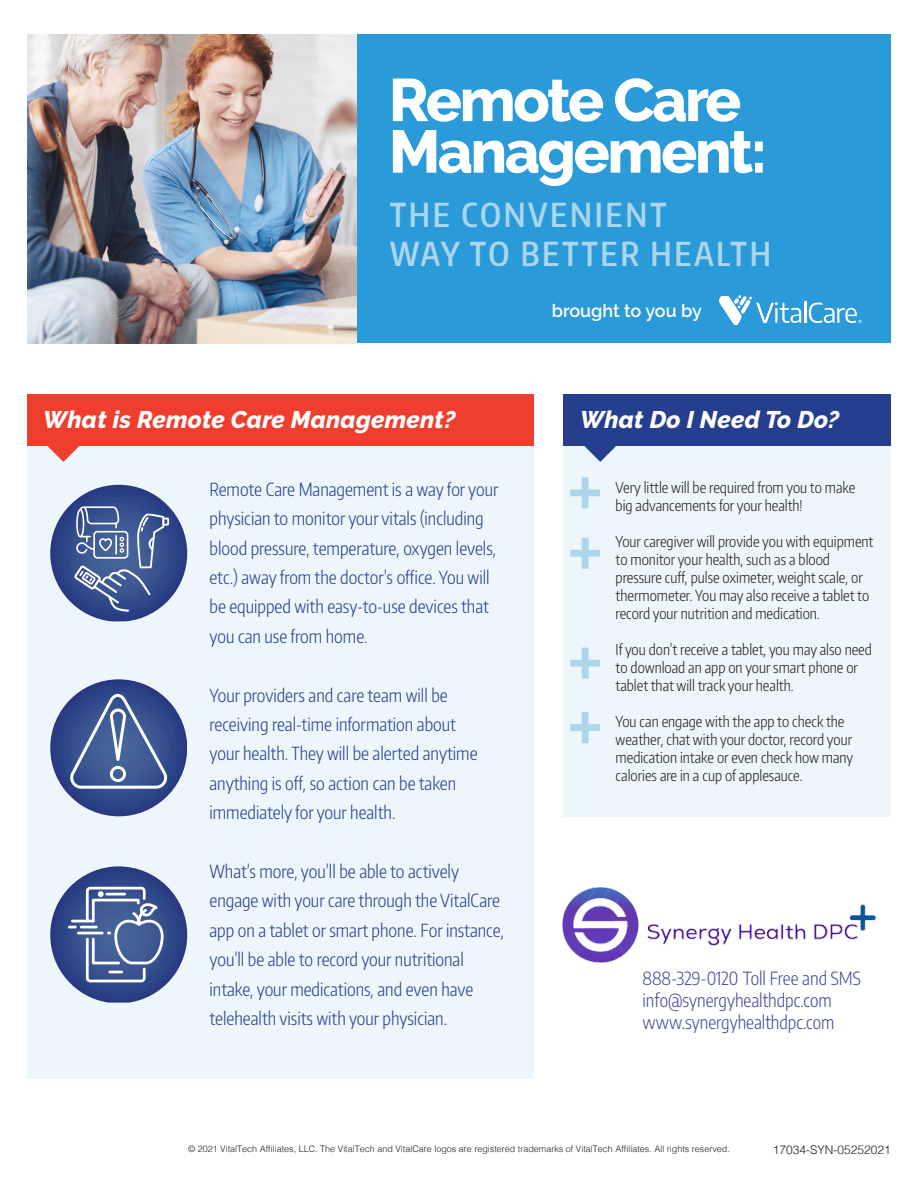
<style>
.page{position:relative;width:918px;height:1188px;background:#fff}
.page>*{position:absolute;margin:0;border:0;box-sizing:border-box;transform-origin:0 0}
.t1{font:800 60px "Raleway";letter-spacing:-.04em;color:#fff}
.t2{font:600 33px "Encode Sans Compressed";letter-spacing:.08em;color:#abd6ee}
.t3{font:italic 800 24px "Raleway";letter-spacing:.01em;color:#fff}
.t4{font:300 18px/29.4px "Encode Sans Compressed";color:#253f8e}
.t5{font:100 condensed 18px "Encode Sans";color:#44479a}
.t6{font:600 18px "Raleway";letter-spacing:-.005em;color:#fff}
.t7{font:300 15px/18px "Encode Sans Compressed";color:#231f20}
.t8{font:300 12px "Helvetica";color:#231f20}
.t9{font:300 9px "Helvetica";color:#231f20}
</style>
<div class="page">
<div style="left:564px;top:439px;width:327px;height:377px;background:#edf6fb"></div>
<div style="left:27px;top:394px;width:507px;height:685px;background:#edf6fb"></div>
<div style="left:27px;top:34px;width:864px;height:309px;background:#2a9ad8"></div>
<hr style="left:804px;top:301px;width:2px;height:22px;background:#fff">
<svg style="left:719px;top:295px;width:82px;height:30px"></svg>
<svg style="left:809px;top:303px;width:53px;height:20px"></svg>
<div style="left:27px;top:394px;width:507px;height:51px;background:#ef3e2e"></div>
<div style="left:564px;top:394px;width:327px;height:51px;background:#253f8e"></div>
<svg style="left:47px;top:445px;width:33px;height:17px"></svg>
<svg style="left:583px;top:445px;width:34px;height:17px"></svg>
<div style="left:582px;top:477px;width:7px;height:31px;background:#abd6ee"></div>
<div style="left:570px;top:489px;width:30px;height:7px;background:#abd6ee"></div>
<div style="left:582px;top:538px;width:7px;height:31px;background:#abd6ee"></div>
<div style="left:570px;top:550px;width:30px;height:7px;background:#abd6ee"></div>
<div style="left:582px;top:648px;width:7px;height:31px;background:#abd6ee"></div>
<div style="left:570px;top:660px;width:30px;height:7px;background:#abd6ee"></div>
<div style="left:582px;top:712px;width:7px;height:31px;background:#abd6ee"></div>
<div style="left:570px;top:724px;width:30px;height:7px;background:#abd6ee"></div>
<svg style="left:50px;top:485px;width:137px;height:136px"></svg>
<svg style="left:50px;top:866px;width:137px;height:137px"></svg>
<svg style="left:50px;top:679px;width:137px;height:137px;background:#314789"></svg>
<svg style="left:70px;top:694px;width:98px;height:95px;background:#566ca0"></svg>
<img style="left:27px;top:34px;width:330px;height:309px">
<img style="left:563px;top:887px;width:313px;height:76px">
<p class="t1" style="left:389px;top:66px;width:354px">Remote Care</p>
<p class="t1" style="left:389px;top:117px;width:380px">Management:</p>
<p class="t2" style="left:390px;top:193px;width:278px">THE CONVENIENT</p>
<p class="t2" style="left:390px;top:232px;width:383px">WAY TO BETTER HEALTH</p>
<p class="t6" style="left:552px;top:300px;width:152px">brought to you by</p>
<p class="t3" style="left:43px;top:406px;width:414px">What is Remote Care Management?</p>
<p class="t3" style="left:580px;top:406px;width:261px">What Do I Need To Do?</p>
<p class="t4" style="left:210px;top:474px;width:291px">Remote Care Management is a way for your physician to monitor your vitals (including blood pressure, temperature, oxygen levels, etc.) away from the doctor’s office. You will be equipped with easy-to-use devices that you can use from home.</p>
<p class="t4" style="left:210px;top:680px;width:270px">Your providers and care team will be receiving real-time information about your health. They will be alerted anytime anything is off, so action can be taken immediately for your health.</p>
<p class="t4" style="left:210px;top:856px;width:296px">What’s more, you’ll be able to actively engage with your care through the VitalCare app on a tablet or smart phone. For instance, you’ll be able to record your nutritional intake, your medications, and even have telehealth visits with your physician.</p>
<p class="t7" style="left:616px;top:478px;width:241px">Very little will be required from you to make big advancements for your health!</p>
<p class="t7" style="left:616px;top:532px;width:259px">Your caregiver will provide you with equipment to monitor your health, such as a blood pressure cuff, pulse oximeter, weight scale, or thermometer. You may also receive a tablet to record your nutrition and medication.</p>
<p class="t7" style="left:616px;top:640px;width:258px">If you don’t receive a tablet, you may also need to download an app on your smart phone or tablet that will track your health.</p>
<p class="t7" style="left:616px;top:712px;width:239px">You can engage with the app to check the weather, chat with your doctor, record your medication intake or even check how many calories are in a cup of applesauce.</p>
<p class="t5" style="left:643px;top:966px;width:220px">888-329-0120 Toll Free and SMS</p>
<p class="t5" style="left:643px;top:988px;width:191px">info@synergyhealthdpc.com</p>
<p class="t5" style="left:643px;top:1009px;width:193px">www.synergyhealthdpc.com</p>
<p class="t9" style="left:188px;top:1141px;width:543px">© 2021 VitalTech Affiliates, LLC. The VitalTech and VitalCare logos are registered trademarks of VitalTech Affiliates. All rights reserved.</p>
<p class="t8" style="left:773px;top:1140px;width:120px">17034-SYN-05252021</p>
</div>
